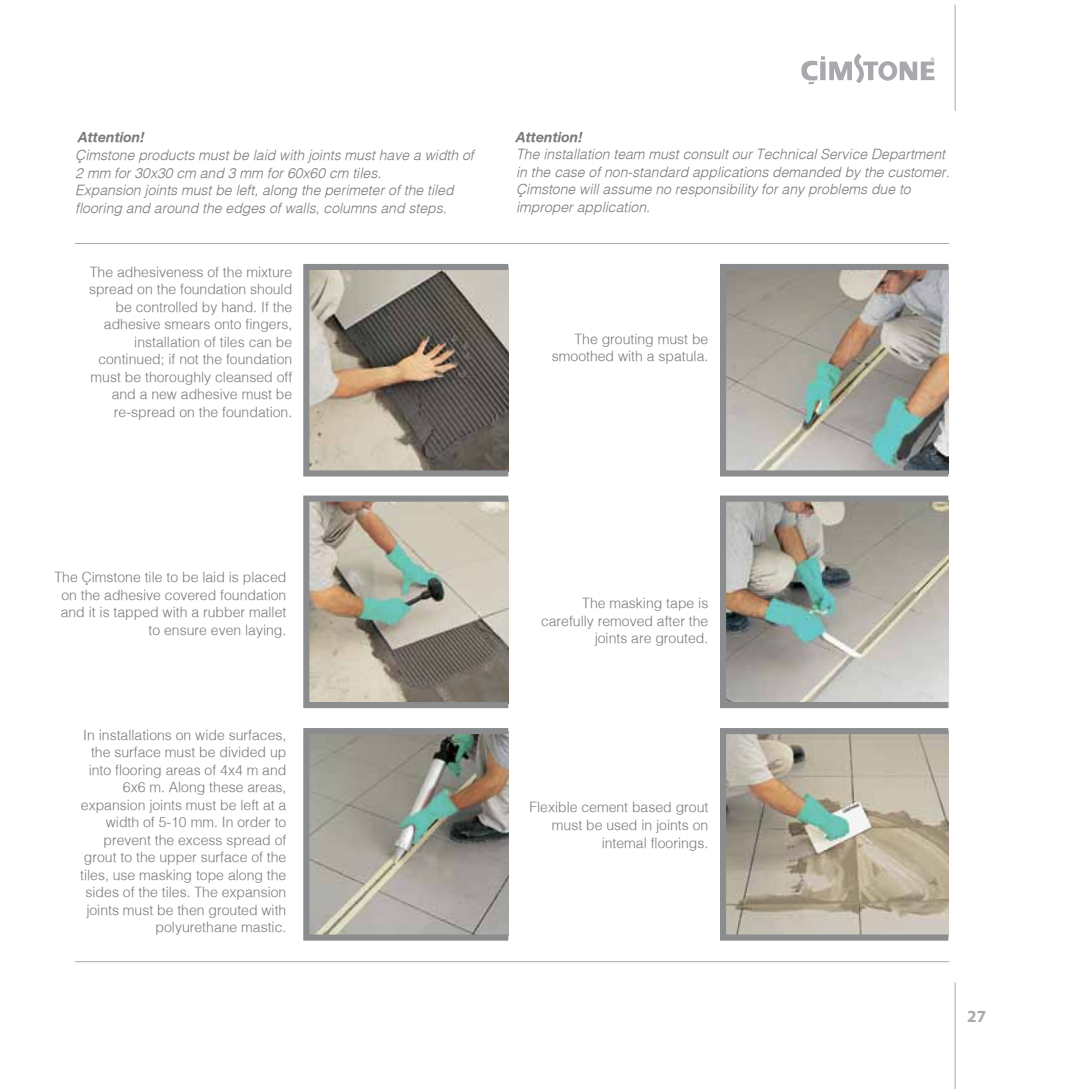
<style>
.page{position:relative;width:1067px;height:1092px;background:#fff}
.page>*{position:absolute;margin:0;border:0;box-sizing:border-box;transform-origin:0 0}
.t1{font:700 16.97px "Myriad Pro";color:#a7a9ac}
.t2{font:300 14px/17.5px "Helvetica";color:#797a7d;text-align:right}
.t3{font:italic 300 14px/17.5px "Helvetica";color:#797a7d}
.t4{font:italic 700 14px "Helvetica Neue";color:#797a7d}
</style>
<div class="page">
<hr style="left:954px;top:5px;width:1px;height:106px;background:#a7a9ac">
<hr style="left:954px;top:982px;width:1px;height:106px;background:#a7a9ac">
<svg style="left:801px;top:53px;width:133px;height:31px"></svg>
<hr style="left:75px;top:243px;width:874px;height:1px;background:#a7a9ac">
<hr style="left:75px;top:961px;width:874px;height:1px;background:#a7a9ac">
<img style="left:310px;top:735px;width:194px;height:198px">
<div style="left:303px;top:728px;width:208px;height:212px;border:6px solid #8a8c8e"></div>
<img style="left:310px;top:502px;width:194px;height:199px">
<div style="left:303px;top:495px;width:208px;height:213px;border:6px solid #8a8c8e"></div>
<img style="left:310px;top:271px;width:194px;height:198px">
<div style="left:303px;top:264px;width:208px;height:212px;border:6px solid #8a8c8e"></div>
<img style="left:727px;top:271px;width:217px;height:198px">
<div style="left:720px;top:264px;width:231px;height:212px;border:6px solid #8a8c8e"></div>
<img style="left:727px;top:502px;width:217px;height:199px">
<div style="left:720px;top:495px;width:231px;height:213px;border:6px solid #8a8c8e"></div>
<img style="left:727px;top:735px;width:217px;height:198px">
<div style="left:720px;top:728px;width:231px;height:212px;border:6px solid #8a8c8e"></div>
<p class="t4" style="left:78px;top:128px;width:68px">Attention!</p>
<p class="t3" style="left:75px;top:146px;width:400px">Çimstone products must be laid with joints must have a width of 2 mm for 30x30 cm and 3 mm for 60x60 cm tiles.<br>Expansion joints must be left, along the perimeter of the tiled flooring and around the edges of walls, columns and steps.</p>
<p class="t2" style="left:89px;top:262px;width:205px">The adhesiveness of the mixture spread on the foundation should be controlled by hand. If the adhesive smears onto fingers, installation of tiles can be continued; if not the foundation must be thoroughly cleansed off and a new adhesive must be re-spread on the foundation.</p>
<p class="t4" style="left:516px;top:128px;width:68px">Attention!</p>
<p class="t3" style="left:516px;top:145px;width:435px">The installation team must consult our Technical Service Department in the case of non-standard applications demanded by the customer.<br>Çimstone will assume no responsibility for any problems due to improper application.</p>
<p class="t2" style="left:552px;top:330px;width:158px">The grouting must be smoothed with a spatula.</p>
<p class="t2" style="left:54px;top:568px;width:233px">The Çimstone tile to be laid is placed on the adhesive covered foundation and it is tapped with a rubber mallet to ensure even laying.</p>
<p class="t2" style="left:80px;top:725px;width:208px">In installations on wide surfaces, the surface must be divided up into flooring areas of 4x4 m and<br>6x6 m. Along these areas, expansion joints must be left at a width of 5-10 mm. In order to prevent the excess spread of grout to the upper surface of the tiles, use masking tope along the sides of the tiles. The expansion joints must be then grouted with polyurethane mastic.</p>
<p class="t2" style="left:541px;top:594px;width:169px">The masking tape is carefully removed after the joints are grouted.</p>
<p class="t2" style="left:529px;top:798px;width:180px">Flexible cement based grout must be used in joints on intemal floorings.</p>
<p class="t1" style="left:967px;top:1005px;width:20px">27</p>
</div>
